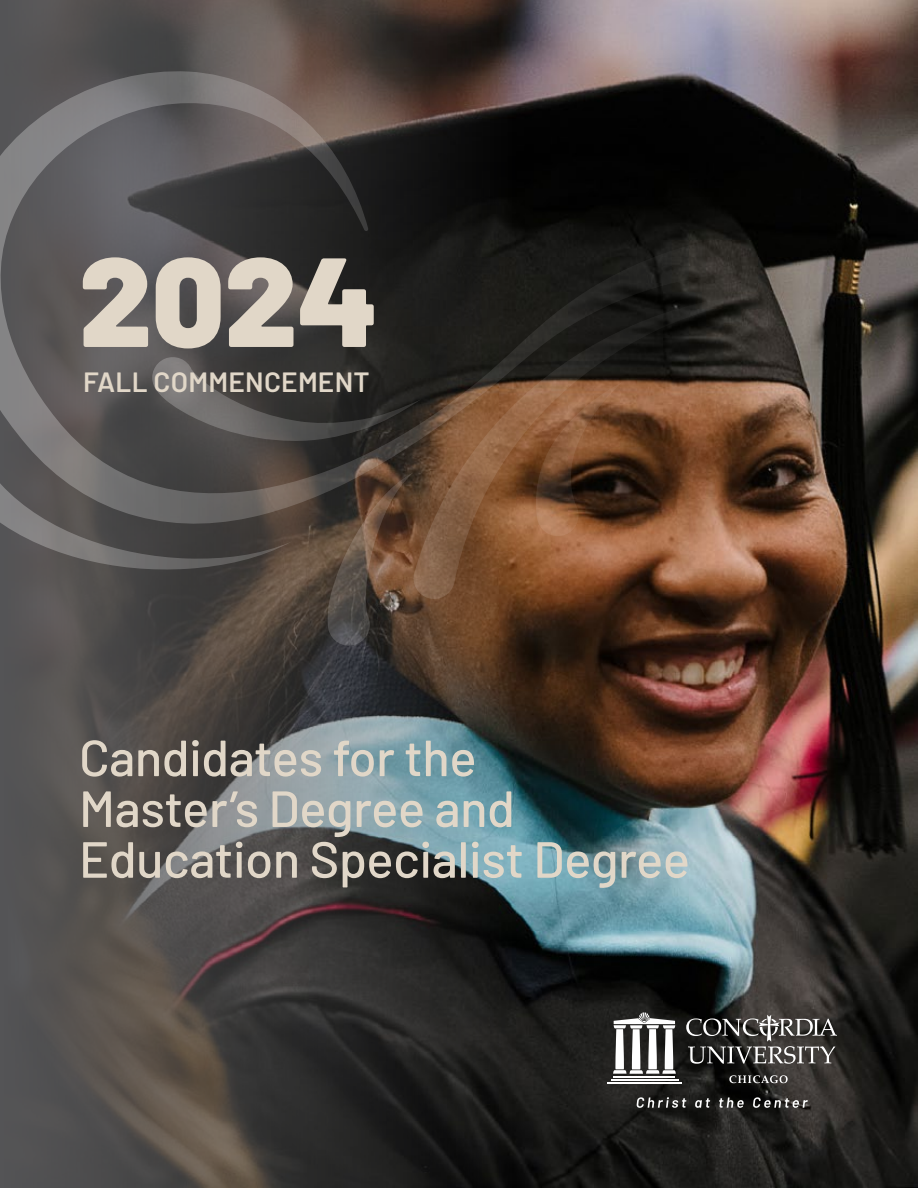
<style>
.page{position:relative;width:918px;height:1188px;background:#fff}
.page>*{position:absolute;margin:0;border:0;box-sizing:border-box;transform-origin:0 0}
.t1{font:900 126.6px "Barlow";color:#e1d7c8}
.t2{font:500 50.85px/50.8px "Barlow";letter-spacing:-.01em;color:#e1d7c8}
.t3{font:600 27.9px "Barlow";letter-spacing:.01em;color:#e1d7c8}
</style>
<div class="page">
<img style="left:0;top:0;width:918px;height:1188px">
<svg style="left:0;top:70px;width:918px;height:458px;background:#3c3837"></svg>
<svg style="left:670px;top:314px;width:248px;height:366px;background:#443428"></svg>
<svg style="left:411px;top:290px;width:416px;height:311px;background:#614430"></svg>
<svg style="left:327px;top:472px;width:87px;height:174px;background:#584639"></svg>
<svg style="left:532px;top:382px;width:91px;height:156px;background:#774e32"></svg>
<svg style="left:0;top:380px;width:292px;height:191px;background:#5c5857"></svg>
<svg style="left:149px;top:354px;width:272px;height:88px;background:#42403f"></svg>
<svg style="left:636px;top:1097px;width:50px;height:11px"></svg>
<svg style="left:695px;top:1098px;width:15px;height:10px"></svg>
<svg style="left:719px;top:1097px;width:25px;height:11px"></svg>
<svg style="left:753px;top:1097px;width:55px;height:11px"></svg>
<svg style="left:686px;top:1015px;width:151px;height:49px;background:#545250"></svg>
<hr style="left:614px;top:1076px;width:61px;height:2px;background:#fff">
<hr style="left:611px;top:1079px;width:68px;height:2px;background:#fff">
<hr style="left:607px;top:1083px;width:75px;height:1px;background:#fff">
<svg style="left:613px;top:1012px;width:63px;height:62px"></svg>
<svg style="left:729px;top:1075px;width:59px;height:8px"></svg>
<h1 class="t1" style="left:79px;top:223px;width:301px">2024</h1>
<p class="t3" style="left:83px;top:364px;width:288px">FALL COMMENCEMENT</p>
<p class="t2" style="left:79px;top:731px;width:613px">Candidates for the<br>Master’s Degree and<br>Education Specialist Degree</p>
</div>
